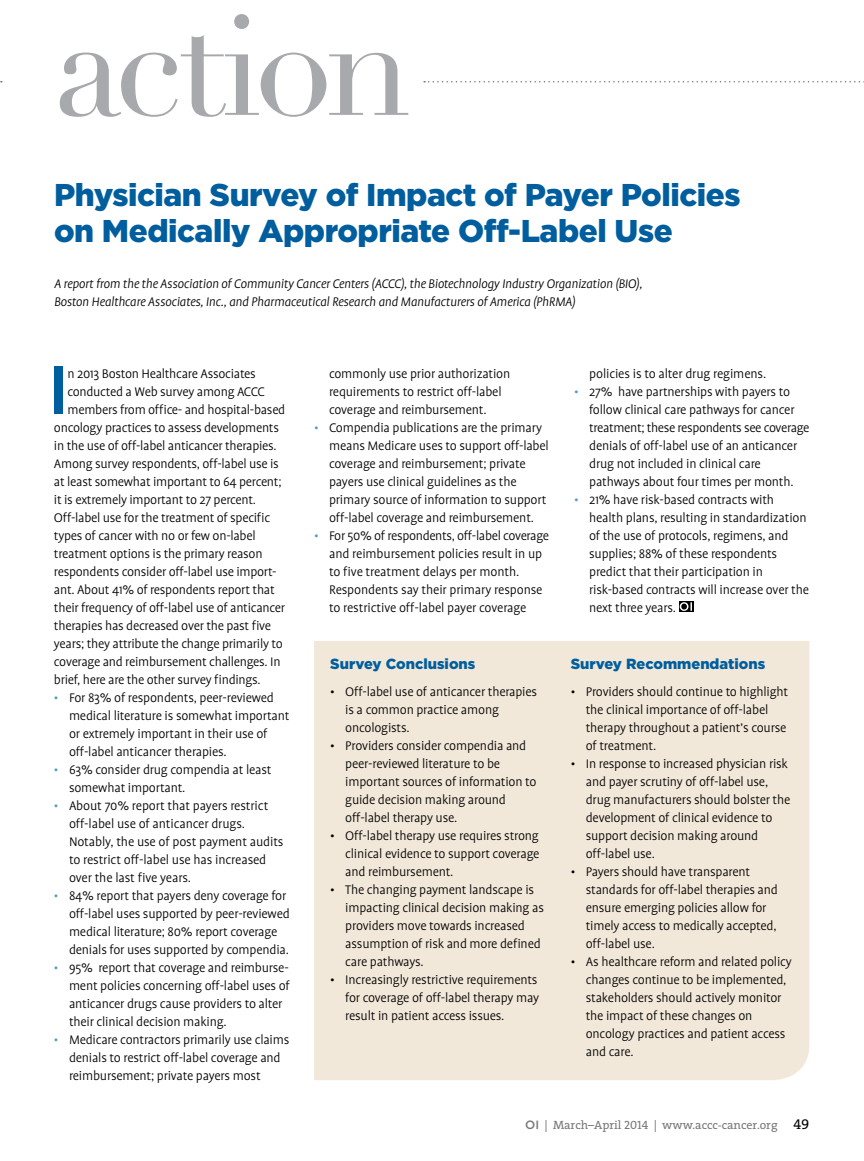
<style>
.page{position:relative;width:864px;height:1161px;background:#fff}
.page>*{position:absolute;margin:0;border:0;box-sizing:border-box;transform-origin:0 0}
.t1{font:141px "Didot";letter-spacing:-.05em;color:#a7a9ac}
.t2{font:500 67.35px "Gotham HTF";color:#005e9e}
.t3{font:900 31.5px/36px "Gotham HTF";letter-spacing:-.015em;color:#005e9e}
.t4{font:900 14.7px "Gotham HTF";color:#005e9e}
.t5{font:300 14.25px/18px "Profile";letter-spacing:-.015em;color:#000}
.t6{font:italic 300 14.25px/18px "Profile";letter-spacing:-.02em;color:#000}
.t7{font:12px "The Serif";color:#77787b}
.s1{color:#539dc1}
.s2{font-family:"Gotham HTF";font-weight:500}
.s3{font-family:"The Serif Caps"}
.s4{font-family:"The Serif Caps";font-size:14.25px;color:#000}
</style>
<div class="page">
<div style="left:679px;top:601px;width:15px;height:11px;background:#000"></div>
<svg style="left:680px;top:602px;width:12px;height:9px"></svg>
<svg style="left:424px;top:81px;width:440px;height:1px"></svg>
<div style="left:314px;top:641px;width:495px;height:439px;background:#f2e8d9"></div>
<h1 class="t1" style="left:54px;top:-19px;width:359px">action</h1>
<h3 class="t3" style="left:54px;top:176px;width:688px">Physician Survey of Impact of Payer Policies on Medically Appropriate Off-Label Use</h3>
<p class="t6" style="left:54px;top:275px;width:590px">A report from the the Association of Community Cancer Centers (ACCC), the Biotechnology Industry Organization (BIO),<br>Boston Healthcare Associates, Inc., and Pharmaceutical Research and Manufacturers of America (PhRMA)</p>
<h2 class="t2" style="left:47px;top:352px;width:23px">I</h2>
<p class="t5" style="left:67px;top:365px;width:190px">n 2013 Boston Healthcare Associates</p>
<p class="t5" style="left:67px;top:383px;width:199px">conducted a Web survey among ACCC</p>
<p class="t5" style="left:67px;top:401px;width:219px">members from office- and hospital-based</p>
<p class="t5" style="left:54px;top:419px;width:227px">oncology practices to assess developments</p>
<p class="t5" style="left:54px;top:437px;width:224px">in the use of off-label anticancer therapies.</p>
<p class="t5" style="left:54px;top:455px;width:226px">Among survey respondents, off-label use is</p>
<p class="t5" style="left:54px;top:473px;width:229px">at least somewhat important to 64 percent;</p>
<p class="t5" style="left:54px;top:491px;width:204px">it is extremely important to 27 percent.</p>
<p class="t5" style="left:54px;top:509px;width:218px">Off-label use for the treatment of specific</p>
<p class="t5" style="left:54px;top:527px;width:203px">types of cancer with no or few on-label</p>
<p class="t5" style="left:54px;top:545px;width:210px">treatment options is the primary reason</p>
<p class="t5" style="left:54px;top:563px;width:224px">respondents consider off-label use import-</p>
<p class="t5" style="left:54px;top:581px;width:222px">ant. About 41% of respondents report that</p>
<p class="t5" style="left:54px;top:599px;width:233px">their frequency of off-label use of anticancer</p>
<p class="t5" style="left:54px;top:617px;width:219px">therapies has decreased over the past five</p>
<p class="t5" style="left:54px;top:635px;width:230px">years; they attribute the change primarily to</p>
<p class="t5" style="left:54px;top:653px;width:228px">coverage and reimbursement challenges. In</p>
<p class="t5" style="left:54px;top:671px;width:208px">brief, here are the other survey findings.</p>
<p class="t5" style="left:69px;top:689px;width:222px;text-indent:-15px"><span class="s1">•</span> For 83% of respondents, peer-reviewed medical literature is somewhat important or extremely important in their use of off-label anticancer therapies.</p>
<p class="t5" style="left:69px;top:761px;width:204px;text-indent:-15px"><span class="s1">•</span> 63% consider drug compendia at least somewhat important.</p>
<p class="t5" style="left:69px;top:797px;width:216px;text-indent:-15px"><span class="s1">•</span> About 70% report that payers restrict off-label use of anticancer drugs.<br>Notably, the use of post payment audits to restrict off-label use has increased over the last five years.</p>
<p class="t5" style="left:69px;top:887px;width:222px;text-indent:-15px"><span class="s1">•</span> 84% report that payers deny coverage for off-label uses supported by peer-reviewed medical literature; 80% report coverage denials for uses supported by compendia.</p>
<p class="t5" style="left:69px;top:959px;width:222px;text-indent:-15px"><span class="s1">•</span> 95% report that coverage and reimburse&shy;ment policies concerning off-label uses of anticancer drugs cause providers to alter their clinical decision making.</p>
<p class="t5" style="left:69px;top:1031px;width:222px;text-indent:-15px"><span class="s1">•</span> Medicare contractors primarily use claims denials to restrict off-label coverage and reimbursement; private payers most</p>
<p class="t5" style="left:329px;top:365px;width:183px">commonly use prior authorization requirements to restrict off-label coverage and reimbursement.</p>
<p class="t5" style="left:329px;top:419px;width:221px;text-indent:-15px"><span class="s1">•</span> Compendia publications are the primary means Medicare uses to support off-label coverage and reimbursement; private payers use clinical guidelines as the primary source of information to support off-label coverage and reimbursement.</p>
<p class="t5" style="left:329px;top:527px;width:221px;text-indent:-15px"><span class="s1">•</span> For 50% of respondents, off-label coverage and reimbursement policies result in up to five treatment delays per month.<br>Respondents say their primary response to restrictive off-label payer coverage</p>
<p class="t4" style="left:330px;top:655px;width:147px">Survey Conclusions</p>
<p class="t5" style="left:345px;top:683px;width:193px;text-indent:-15px">• Off-label use of anticancer therapies is a common practice among oncologists.</p>
<p class="t5" style="left:345px;top:737px;width:193px;text-indent:-15px">• Providers consider compendia and peer-reviewed literature to be important sources of information to guide decision making around off-label therapy use.</p>
<p class="t5" style="left:345px;top:827px;width:196px;text-align:justify;text-indent:-15px">• Off-label therapy use requires strong clinical evidence to support coverage and reimbursement.</p>
<p class="t5" style="left:345px;top:881px;width:200px;text-indent:-15px">• The changing payment landscape is impacting clinical decision making as providers move towards increased assumption of risk and more defined care pathways.</p>
<p class="t5" style="left:345px;top:971px;width:195px;text-align:justify;text-indent:-15px">• Increasingly restrictive requirements for coverage of off-label therapy may result in patient access issues.</p>
<p class="t5" style="left:589px;top:365px;width:179px">policies is to alter drug regimens.</p>
<p class="t5" style="left:589px;top:383px;width:222px;text-indent:-15px"><span class="s1">•</span> 27% have partnerships with payers to follow clinical care pathways for cancer treatment; these respondents see coverage denials of off-label use of an anticancer drug not included in clinical care pathways about four times per month.</p>
<p class="t5" style="left:589px;top:491px;width:221px;text-indent:-15px"><span class="s1">•</span> 21% have risk-based contracts with health plans, resulting in standardization of the use of protocols, regimens, and supplies; 88% of these respondents predict that their participation in risk-based contracts will increase over the next three years.</p>
<p class="t4" style="left:571px;top:655px;width:196px">Survey Recommendations</p>
<p class="t5" style="left:586px;top:683px;width:204px;text-indent:-15px">• Providers should continue to highlight the clinical importance of off-label therapy throughout a patient’s course of treatment.</p>
<p class="t5" style="left:586px;top:755px;width:206px;text-indent:-15px">• In response to increased physician risk and payer scrutiny of off-label use, drug manufacturers should bolster the development of clinical evidence to support decision making around off-label use.</p>
<p class="t5" style="left:586px;top:863px;width:194px;text-indent:-15px">• Payers should have transparent standards for off-label therapies and ensure emerging policies allow for timely access to medically accepted, off-label use.</p>
<p class="t5" style="left:586px;top:953px;width:208px;text-indent:-15px">• As healthcare reform and related policy changes continue to be implemented, stakeholders should actively monitor the impact of these changes on oncology practices and patient access and care.</p>
<p class="t7" style="left:525px;top:1115px;width:286px"><span class="s2">OI</span> | March–April <span class="s3">2014</span> | www.accc-cancer.org <span class="s4">49</span></p>
</div>
